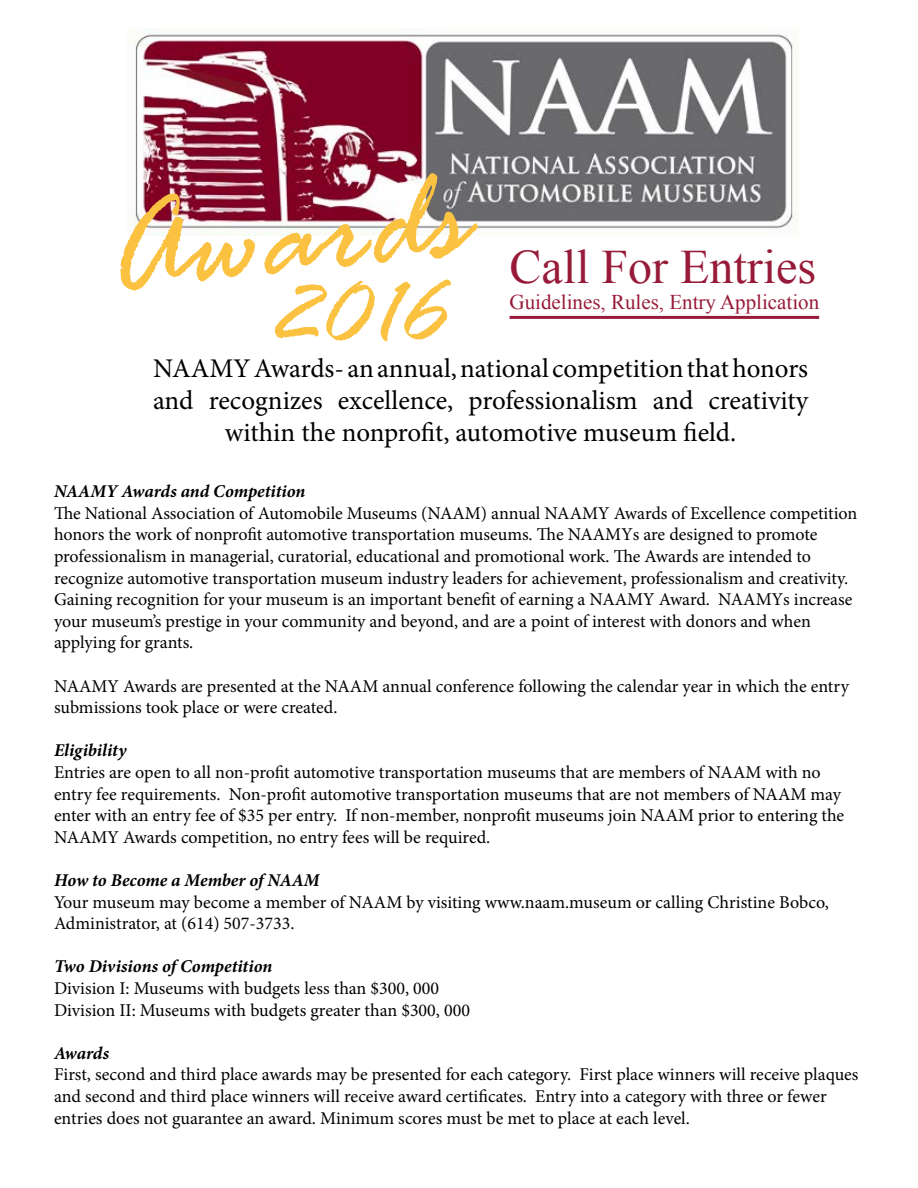
<style>
.page{position:relative;width:918px;height:1188px;background:#fff}
.page>*{position:absolute;margin:0;border:0;box-sizing:border-box;transform-origin:0 0}
.t1{font:italic 138px "Rage";color:#fbc241}
.t2{font:italic 102px "Rage";color:#fbc241}
.t3{font:48px "Times New Roman";color:#981a39}
.t4{font:27px/32.4px "Minion Pro";letter-spacing:-.005em;color:#000;text-align:center}
.t5{font:21px "Times New Roman";color:#981a39}
.t6{font:18px/21.6px "Minion Pro";letter-spacing:-.005em;color:#000}
.t7{font:italic 700 18px "Minion Pro";letter-spacing:-.005em;color:#000}
</style>
<div class="page">
<img style="left:133px;top:30px;width:665px;height:206px">
<hr style="left:510px;top:316px;width:309px;height:3px;background:#981a39">
<h1 class="t1" style="left:98px;top:180px;width:365px;rotate:-6deg">Awards</h1>
<h2 class="t2" style="left:271px;top:260px;width:176px">2016</h2>
<h3 class="t3" style="left:510px;top:235px;width:308px">Call For Entries</h3>
<p class="t5" style="left:510px;top:288px;width:311px">Guidelines, Rules, Entry Application</p>
<h3 class="t4" style="left:153px;top:352px;width:657px">NAAMY Awards- an annual, national competition that honors and recognizes excellence, professionalism and creativity within the nonprofit, automotive museum field.</h3>
<p class="t7" style="left:54px;top:479px;width:253px">NAAMY Awards and Competition</p>
<p class="t6" style="left:54px;top:502px;width:805px">The National Association of Automobile Museums (NAAM) annual NAAMY Awards of Excellence competition honors the work of nonprofit automotive transportation museums. The NAAMYs are designed to promote professionalism in managerial, curatorial, educational and promotional work. The Awards are intended to recognize automotive transportation museum industry leaders for achievement, professionalism and creativity.<br>Gaining recognition for your museum is an important benefit of earning a NAAMY Award. NAAMYs increase your museum’s prestige in your community and beyond, and are a point of interest with donors and when applying for grants.</p>
<p class="t6" style="left:54px;top:675px;width:796px">NAAMY Awards are presented at the NAAM annual conference following the calendar year in which the entry submissions took place or were created.</p>
<p class="t7" style="left:54px;top:738px;width:74px">Eligibility</p>
<p class="t6" style="left:54px;top:762px;width:792px">Entries are open to all non-profit automotive transportation museums that are members of NAAM with no entry fee requirements. Non-profit automotive transportation museums that are not members of NAAM may enter with an entry fee of $35 per entry. If non-member, nonprofit museums join NAAM prior to entering the NAAMY Awards competition, no entry fees will be required.</p>
<p class="t7" style="left:54px;top:868px;width:267px">How to Become a Member of NAAM</p>
<p class="t6" style="left:54px;top:891px;width:776px">Your museum may become a member of NAAM by visiting www.naam.museum or calling Christine Bobco,<br>Administrator, at (614) 507-3733.</p>
<p class="t7" style="left:54px;top:954px;width:220px">Two Divisions of Competition</p>
<p class="t6" style="left:54px;top:978px;width:418px">Division I: Museums with budgets less than $300, 000<br>Division II: Museums with budgets greater than $300, 000</p>
<p class="t7" style="left:54px;top:1040px;width:57px">Awards</p>
<p class="t6" style="left:54px;top:1064px;width:806px">First, second and third place awards may be presented for each category. First place winners will receive plaques and second and third place winners will receive award certificates. Entry into a category with three or fewer entries does not guarantee an award. Minimum scores must be met to place at each level.</p>
</div>
